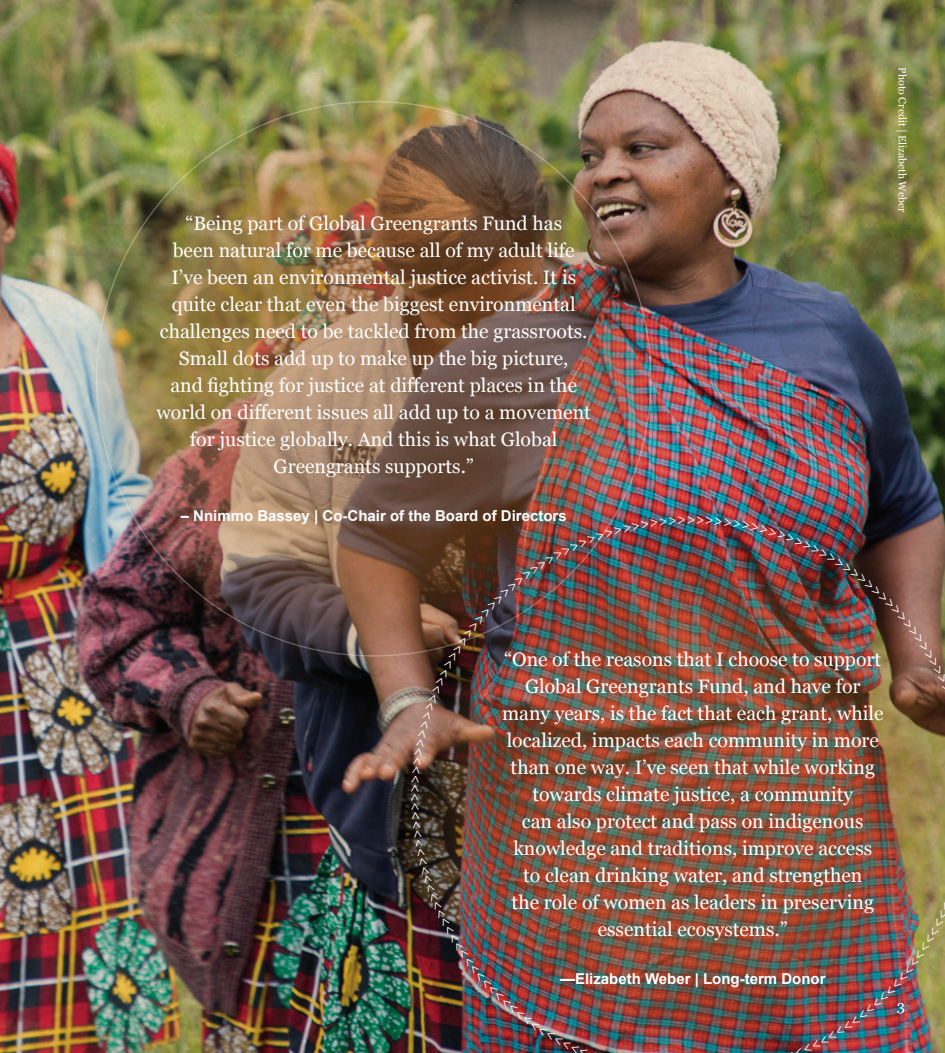
<style>
.page{position:relative;width:945px;height:1053px;background:#fff}
.page>*{position:absolute;margin:0;border:0;box-sizing:border-box;transform-origin:0 0}
.t1{font:19.5px/27px "Georgia";color:#fff;text-align:center}
.t2{font:700 15px "Arial";color:#fff}
.t3{font:15px "Georgia";color:#fff}
.t4{font:14.1px "Georgia";color:#fff}
.t5{font:10.5px "Georgia";color:#fff}
</style>
<div class="page">
<img style="left:0;top:0;width:945px;height:1053px">
<img style="left:419px;top:791px;width:526px;height:262px">
<img style="left:87px;top:98px;width:573px;height:573px">
<img style="left:795px;top:910px;width:150px;height:143px">
<img style="left:411px;top:803px;width:177px;height:250px">
<img style="left:411px;top:516px;width:534px;height:275px">
<p class="t1" style="left:156px;top:209px;width:436px">“Being part of Global Greengrants Fund has<br>been natural for me because all of my adult life I’ve been an environmental justice activist. It is quite clear that even the biggest environmental challenges need to be tackled from the grassroots.<br>Small dots add up to make up the big picture,<br>and fighting for justice at different places in the world on different issues all add up to a movement for justice globally. And this is what Global Greengrants supports.”</p>
<p class="t2" style="left:181px;top:505px;width:387px">– Nnimmo Bassey | Co-Chair of the Board of Directors</p>
<p class="t5" style="left:910px;top:67px;width:146px;rotate:90deg">Photo Credit | Elizabeth Weber</p>
<p class="t4" style="left:404px;top:802px;width:11px;rotate:-90deg">&gt;</p>
<p class="t1" style="left:502px;top:645px;width:383px">“One of the reasons that I choose to support Global Greengrants Fund, and have for many years, is the fact that each grant, while localized, impacts each community in more than one way. I’ve seen that while working towards climate justice, a community<br>can also protect and pass on indigenous knowledge and traditions, improve access<br>to clean drinking water, and strengthen<br>the role of women as leaders in preserving essential ecosystems.”</p>
<p class="t2" style="left:560px;top:969px;width:267px">—Elizabeth Weber | Long-term Donor</p>
<p class="t3" style="left:897px;top:995px;width:10px">3</p>
</div>
